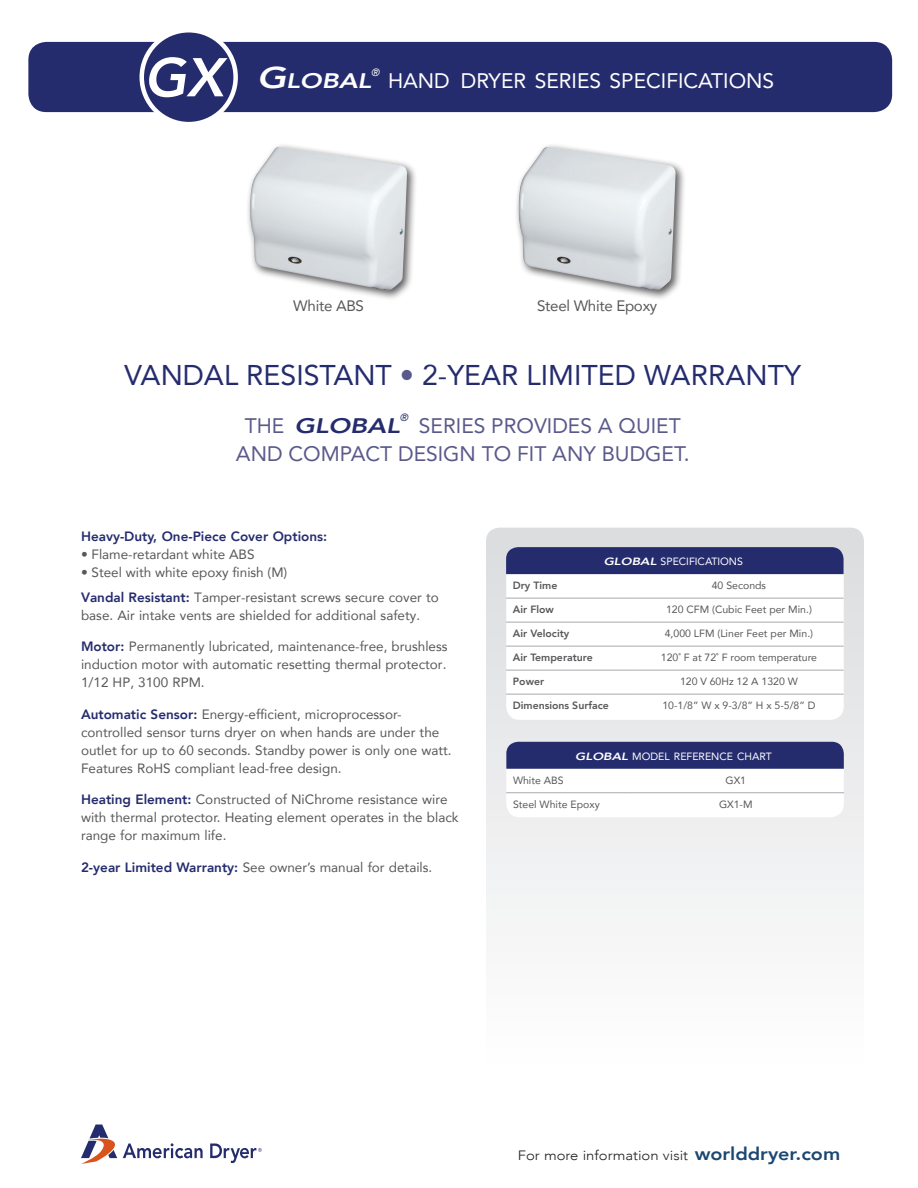
<style>
.page{position:relative;width:918px;height:1188px;background:#fff}
.page>*{position:absolute;margin:0;border:0;box-sizing:border-box;transform-origin:0 0}
.t1{font:28.5px "Avenir";color:#252c6e}
.t2{font:21px/28.5px "Avenir";color:#5a598b}
.t3{font:21px "Avenir";color:#fff}
.t4{font:italic 800 21px "Avenir";color:#252c6e;scale:1.25 1}
.t5{font:italic 800 21px "Avenir";color:#fff;scale:1.25 1}
.t6{font:15.15px "Avenir";letter-spacing:-.02em;color:#57585a}
.t7{font:13.5px/18px "Avenir";color:#57585a}
.t8{font:300 13.5px "Avenir";color:#231f20;scale:1.1 1}
.t9{font:800 13.5px "Avenir";color:#252c6e}
.t10{font:10.5px "Avenir";color:#57585a}
.t11{font:800 10.5px "Avenir";color:#57585a}
.t12{font:10.5px "Avenir";color:#fff}
.t13{font:italic 10.5px "Avenir";color:#fff}
.t14{font:italic 10.5px "Avenir";color:#252c6e}
.s1{font-size:30px}
.s2{color:#5a598b}
.s3{font-weight:400;font-style:normal;color:#5a598b}
.s4{font-weight:800;color:#252c6e}
.s5{font-weight:800;font-style:italic}
.s6{font-weight:800;font-size:18px;color:#1c4771}
</style>
<div class="page">
<div style="left:28px;top:42px;width:864px;height:70px;background:#252c6e;border-radius:18px"></div>
<svg style="left:486px;top:528px;width:378px;height:394px"></svg>
<div style="left:514px;top:143px;width:172px;height:158px;background:#231f20;opacity:.75"></div>
<img style="left:518px;top:147px;width:158px;height:144px">
<div style="left:246px;top:143px;width:172px;height:158px;background:#231f20;opacity:.75"></div>
<img style="left:250px;top:147px;width:157px;height:144px">
<div style="left:506px;top:742px;width:338px;height:75px;background:#fff;border-radius:14px"></div>
<hr style="left:506px;top:792px;width:122px;height:1px;background:#a8a9ad">
<hr style="left:628px;top:792px;width:216px;height:1px;background:#a8a9ad">
<div style="left:506px;top:742px;width:338px;height:27px;background:#252c6e"></div>
<div style="left:506px;top:548px;width:338px;height:172px;background:#fff;border-radius:14px"></div>
<hr style="left:506px;top:598px;width:128px;height:1px;background:#a8a9ad">
<hr style="left:634px;top:598px;width:210px;height:1px;background:#a8a9ad">
<hr style="left:506px;top:622px;width:128px;height:1px;background:#a8a9ad">
<hr style="left:634px;top:622px;width:210px;height:1px;background:#a8a9ad">
<hr style="left:506px;top:646px;width:128px;height:1px;background:#a8a9ad">
<hr style="left:634px;top:646px;width:210px;height:1px;background:#a8a9ad">
<hr style="left:506px;top:670px;width:128px;height:1px;background:#a8a9ad">
<hr style="left:634px;top:670px;width:210px;height:1px;background:#a8a9ad">
<hr style="left:506px;top:694px;width:128px;height:1px;background:#a8a9ad">
<hr style="left:634px;top:694px;width:210px;height:1px;background:#a8a9ad">
<div style="left:506px;top:547px;width:338px;height:27px;background:#252c6e"></div>
<svg style="left:142px;top:30px;width:94px;height:94px"></svg>
<div style="left:140px;top:28px;width:98px;height:98px;border:4px solid #fff;border-radius:50%"></div>
<svg style="left:149px;top:57px;width:78px;height:40px"></svg>
<svg style="left:210px;top:1144px;width:52px;height:19px"></svg>
<svg style="left:81px;top:1125px;width:122px;height:39px"></svg>
<h2 class="t5" style="left:257px;top:68px;width:93px"><span class="s1">G</span>LOBAL</h2>
<p class="t13" style="left:371px;top:65px;width:10px">®</p>
<h2 class="t3" style="left:388px;top:63px;width:388px">HAND DRYER SERIES SPECIFICATIONS</h2>
<p class="t6" style="left:293px;top:294px;width:72px">White ABS</p>
<p class="t6" style="left:537px;top:294px;width:122px">Steel White Epoxy</p>
<h1 class="t1" style="left:125px;top:352px;width:678px">VANDAL RESISTANT <span class="s2">•</span> 2-YEAR LIMITED WARRANTY</h1>
<p class="t14" style="left:400px;top:411px;width:10px">®</p>
<h2 class="t2" style="left:236px;top:411px;width:455px;text-indent:183px">SERIES PROVIDES A QUIET<br>AND COMPACT DESIGN TO FIT ANY BUDGET.</h2>
<h2 class="t4" style="left:245px;top:413px;width:126px"><span class="s3">THE</span> GLOBAL</h2>
<p class="t9" style="left:81px;top:526px;width:248px">Heavy-Duty, One-Piece Cover Options:</p>
<p class="t7" style="left:81px;top:545px;width:175px">• Flame-retardant white ABS</p>
<p class="t7" style="left:81px;top:560px;width:359px;line-height:24.8px">• Steel with white epoxy finish (M)<br><span class="s4">Vandal Resistant:</span> Tamper-resistant screws secure cover to</p>
<p class="t7" style="left:81px;top:606px;width:341px">base. Air intake vents are shielded for additional safety.</p>
<p class="t7" style="left:81px;top:637px;width:368px;text-align:justify"><span class="s4">Motor:</span> Permanently lubricated, maintenance-free, brushless induction motor with automatic resetting thermal protector.<br>1/12 HP, 3100 RPM.</p>
<p class="t7" style="left:81px;top:705px;width:372px"><span class="s4">Automatic Sensor:</span> Energy-efficient, microprocessor&shy;controlled sensor turns dryer on when hands are under the outlet for up to 60 seconds. Standby power is only one watt.<br>Features RoHS compliant lead-free design.</p>
<p class="t7" style="left:81px;top:790px;width:379px"><span class="s4">Heating Element:</span> Constructed of NiChrome resistance wire with thermal protector. Heating element operates in the black range for maximum life.</p>
<p class="t7" style="left:81px;top:858px;width:353px"><span class="s4">2-year Limited Warranty:</span> See owner’s manual for details.</p>
<p class="t12" style="left:604px;top:553px;width:141px"><span class="s5">GLOBAL</span> SPECIFICATIONS</p>
<p class="t11" style="left:513px;top:577px;width:46px">Dry Time</p>
<p class="t10" style="left:712px;top:577px;width:56px">40 Seconds</p>
<p class="t11" style="left:513px;top:601px;width:43px">Air Flow</p>
<p class="t10" style="left:666px;top:601px;width:147px">120 CFM (Cubic Feet per Min.)</p>
<p class="t11" style="left:513px;top:625px;width:58px">Air Velocity</p>
<p class="t10" style="left:665px;top:625px;width:150px">4,000 LFM (Liner Feet per Min.)</p>
<p class="t11" style="left:513px;top:649px;width:81px">Air Temperature</p>
<p class="t10" style="left:661px;top:649px;width:158px">120˚ F at 72˚ F room temperature</p>
<p class="t11" style="left:513px;top:673px;width:33px">Power</p>
<p class="t10" style="left:680px;top:673px;width:119px">120 V 60Hz 12 A 1320 W</p>
<p class="t11" style="left:513px;top:697px;width:98px">Dimensions Surface</p>
<p class="t10" style="left:662px;top:697px;width:155px">10-1/8” W x 9-3/8” H x 5-5/8” D</p>
<p class="t12" style="left:575px;top:748px;width:198px"><span class="s5">GLOBAL</span> MODEL REFERENCE CHART</p>
<p class="t10" style="left:513px;top:772px;width:52px">White ABS</p>
<p class="t10" style="left:726px;top:772px;width:22px">GX1</p>
<p class="t10" style="left:513px;top:796px;width:88px">Steel White Epoxy</p>
<p class="t10" style="left:719px;top:796px;width:35px">GX1-M</p>
<p class="t8" style="left:518px;top:1147px;width:295px">For more information visit <span class="s6">worlddryer.com</span></p>
</div>
